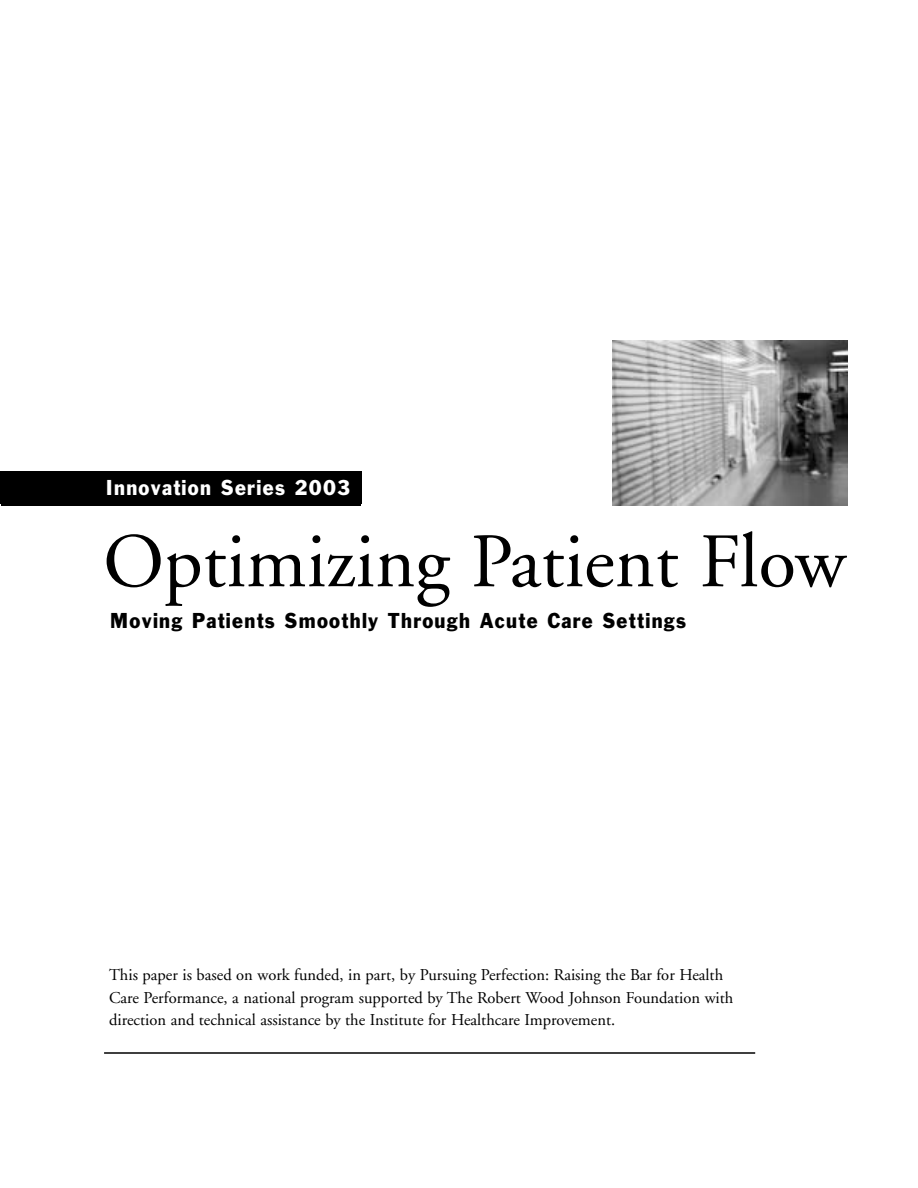
<style>
.page{position:relative;width:918px;height:1188px;background:#fff}
.page>*{position:absolute;margin:0;border:0;box-sizing:border-box;transform-origin:0 0}
.t1{font:76.8px "Adobe Garamond";color:#000}
.t2{font:19.95px "Franklin Gothic";letter-spacing:.07em;color:#000;scale:.9 1}
.t3{font:19.95px "Franklin Gothic";letter-spacing:.07em;color:#fff;scale:.9 1}
.t4{font:16.5px/22.5px "Adobe Garamond";color:#000}
</style>
<div class="page">
<hr style="left:104px;top:1052px;width:651px;height:2px;background:#000">
<div style="left:1px;top:472px;width:360px;height:34px;background:#000"></div>
<img style="left:613px;top:341px;width:234px;height:164px">
<div style="left:0;top:472px;width:362px;height:32px;background:#000"></div>
<p class="t3" style="left:106px;top:480px;width:273px">Innovation Series 2003</p>
<h1 class="t1" style="left:103px;top:531px;width:744px">Optimizing Patient Flow</h1>
<p class="t2" style="left:110px;top:613px;width:641px">Moving Patients Smoothly Through Acute Care Settings</p>
<p class="t4" style="left:109px;top:965px;width:626px">This paper is based on work funded, in part, by Pursuing Perfection: Raising the Bar for Health<br>Care Performance, a national program supported by The Robert Wood Johnson Foundation with direction and technical assistance by the Institute for Healthcare Improvement.</p>
</div>
